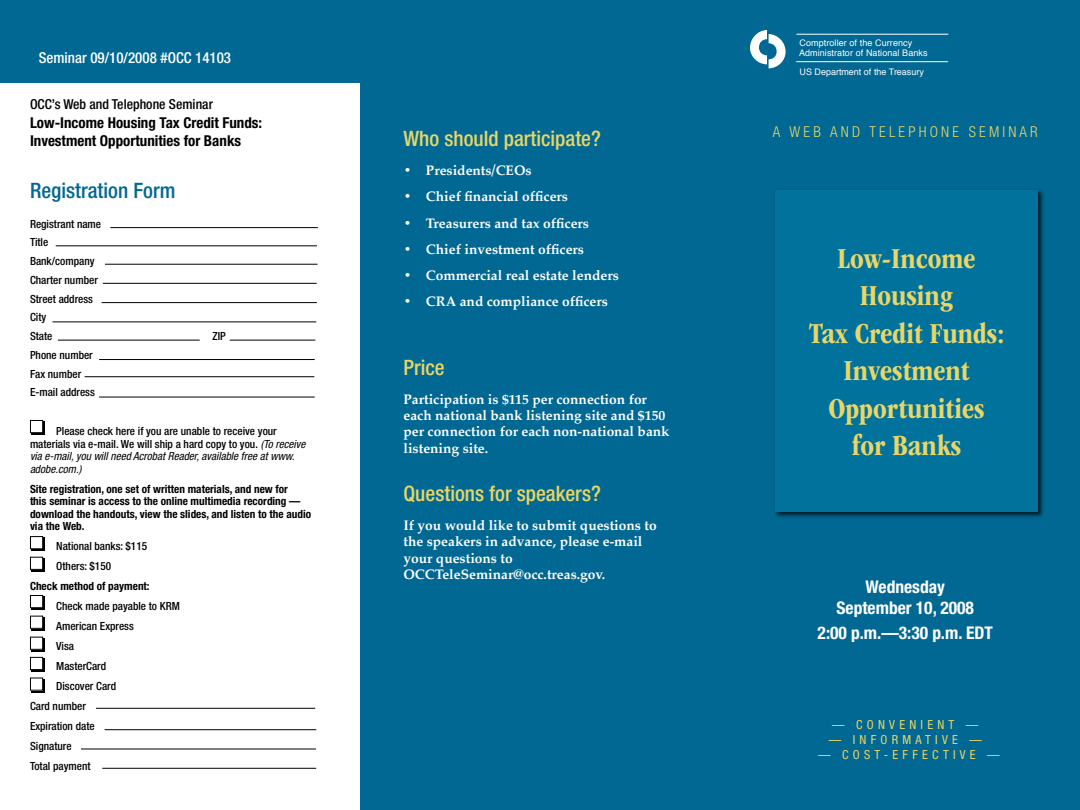
<style>
.page{position:relative;width:1080px;height:810px;background:#006892}
.page>*{position:absolute;margin:0;border:0;box-sizing:border-box;transform-origin:0 0}
.t1{font:700 condensed 30px/37.5px "ITC Garamond Std";color:#e9d666;text-align:center}
.t2{font:500 condensed 21.25px "Helvetica Neue LT Std";color:#e9d666}
.t3{font:500 condensed 21.25px "Helvetica Neue LT Std";color:#006892}
.t4{font:700 condensed 17.5px/21px "Helvetica Neue";color:#fff;text-align:center}
.t5{font:700 condensed 15px/18.8px "Helvetica Neue LT Std";color:#000}
.t6{font:500 condensed 15px "Helvetica Neue LT Std";color:#fff}
.t7{font:300 condensed 15px "Helvetica Neue LT Std";letter-spacing:.21em;color:#e9d666}
.t8{font:700 13.75px/16.2px "Palatino";color:#fff}
.t9{font:500 condensed 13.75px "Helvetica Neue LT Std";color:#000}
.t10{font:condensed 12.5px "Helvetica Neue";letter-spacing:.34em;color:#e9d666}
.t11{font:500 condensed 11.25px/18.8px "Helvetica Neue LT Std";color:#000}
.t12{font:700 condensed 11.25px/12.5px "Helvetica Neue LT Std";color:#000}
.t13{font:9px/9.8px "Helvetica";letter-spacing:.01em;color:#fff}
.s1{font-weight:400;font-style:italic}
</style>
<div class="page">
<div style="left:0;top:83px;width:360px;height:727px;background:#fff"></div>
<div style="left:31px;top:422px;width:13px;height:13px;background:#000"></div>
<div style="left:30px;top:420px;width:13px;height:13px;background:#fff"></div>
<div style="left:30px;top:420px;width:13px;height:13px;border:1px solid #000"></div>
<div style="left:31px;top:538px;width:13px;height:13px;background:#000"></div>
<div style="left:30px;top:537px;width:13px;height:12px;background:#fff"></div>
<div style="left:30px;top:536px;width:13px;height:13px;border:1px solid #000"></div>
<div style="left:31px;top:558px;width:13px;height:13px;background:#000"></div>
<div style="left:30px;top:557px;width:13px;height:12px;background:#fff"></div>
<div style="left:30px;top:557px;width:13px;height:13px;border:1px solid #000"></div>
<div style="left:31px;top:597px;width:13px;height:13px;background:#000"></div>
<div style="left:30px;top:596px;width:13px;height:12px;background:#fff"></div>
<div style="left:30px;top:595px;width:13px;height:13px;border:1px solid #000"></div>
<div style="left:31px;top:617px;width:13px;height:13px;background:#000"></div>
<div style="left:30px;top:616px;width:13px;height:12px;background:#fff"></div>
<div style="left:30px;top:616px;width:13px;height:13px;border:1px solid #000"></div>
<div style="left:31px;top:638px;width:13px;height:13px;background:#000"></div>
<div style="left:30px;top:637px;width:13px;height:12px;background:#fff"></div>
<div style="left:30px;top:637px;width:13px;height:13px;border:1px solid #000"></div>
<div style="left:31px;top:658px;width:13px;height:14px;background:#000"></div>
<div style="left:30px;top:657px;width:13px;height:13px;background:#fff"></div>
<div style="left:30px;top:657px;width:13px;height:13px;border:1px solid #000"></div>
<div style="left:31px;top:679px;width:13px;height:13px;background:#000"></div>
<div style="left:30px;top:678px;width:13px;height:12px;background:#fff"></div>
<div style="left:30px;top:678px;width:13px;height:13px;border:1px solid #000"></div>
<div style="left:774px;top:189px;width:275px;height:334px;background:#000;opacity:.75"></div>
<div style="left:775px;top:190px;width:263px;height:322px;background:#00729c"></div>
<hr style="left:110px;top:227px;width:208px;height:1px;background:#000">
<hr style="left:56px;top:245px;width:261px;height:1px;background:#000">
<hr style="left:103px;top:283px;width:214px;height:1px;background:#000">
<hr style="left:102px;top:302px;width:215px;height:1px;background:#000">
<hr style="left:52px;top:321px;width:264px;height:1px;background:#000">
<hr style="left:58px;top:340px;width:142px;height:1px;background:#000">
<hr style="left:230px;top:340px;width:85px;height:1px;background:#000">
<hr style="left:99px;top:359px;width:216px;height:1px;background:#000">
<hr style="left:85px;top:376px;width:229px;height:1px;background:#000">
<hr style="left:99px;top:397px;width:216px;height:1px;background:#000">
<hr style="left:105px;top:264px;width:213px;height:1px;background:#000">
<hr style="left:96px;top:708px;width:219px;height:1px;background:#000">
<hr style="left:105px;top:729px;width:211px;height:1px;background:#000">
<hr style="left:81px;top:749px;width:235px;height:1px;background:#000">
<hr style="left:102px;top:768px;width:214px;height:1px;background:#000">
<hr style="left:796px;top:34px;width:152px;height:1px;background:#fff">
<hr style="left:796px;top:61px;width:152px;height:1px;background:#fff">
<svg style="left:750px;top:30px;width:36px;height:38px"></svg>
<h3 class="t6" style="left:39px;top:48px;width:194px">Seminar 09/10/2008 #OCC 14103</h3>
<p class="t9" style="left:30px;top:96px;width:185px">OCC’s Web and Telephone Seminar</p>
<h3 class="t5" style="left:30px;top:113px;width:234px">Low-Income Housing Tax Credit Funds:<br>Investment Opportunities for Banks</h3>
<h2 class="t3" style="left:30px;top:177px;width:147px">Registration Form</h2>
<p class="t11" style="left:30px;top:214px;width:73px">Registrant name<br>Title<br>Bank/company<br>Charter number<br>Street address<br>City<br>State</p>
<p class="t11" style="left:212px;top:327px;width:15px">ZIP</p>
<p class="t11" style="left:30px;top:345px;width:66px">Phone number<br>Fax number<br>E-mail address</p>
<p class="t11" style="left:30px;top:425px;width:277px;line-height:12.5px;text-indent:26px">Please check here if you are unable to receive your materials via e-mail. We will ship a hard copy to you. <span class="s1">(To receive via e-mail, you will need Acrobat Reader, available free at www. adobe.com.)</span></p>
<p class="t12" style="left:30px;top:482px;width:283px">Site registration, one set of written materials, and new for<br>this seminar is access to the online multimedia recording — download the handouts, view the slides, and listen to the audio via the Web.</p>
<p class="t11" style="left:56px;top:536px;width:92px;line-height:20px">National banks: $115<br>Others: $150</p>
<p class="t12" style="left:30px;top:580px;width:121px">Check method of payment:</p>
<p class="t11" style="left:56px;top:597px;width:125px">Check made payable to KRM</p>
<p class="t11" style="left:56px;top:617px;width:79px">American Express</p>
<p class="t11" style="left:56px;top:637px;width:19px">Visa</p>
<p class="t11" style="left:56px;top:657px;width:51px">MasterCard</p>
<p class="t11" style="left:56px;top:677px;width:61px">Discover Card</p>
<p class="t11" style="left:30px;top:697px;width:57px">Card number</p>
<p class="t11" style="left:30px;top:717px;width:66px">Expiration date</p>
<p class="t11" style="left:30px;top:737px;width:43px">Signature</p>
<p class="t11" style="left:30px;top:757px;width:62px">Total payment</p>
<h2 class="t2" style="left:403px;top:126px;width:199px">Who should participate?</h2>
<p class="t8" style="left:403px;top:162px;width:130px">• Presidents/CEOs</p>
<p class="t8" style="left:403px;top:188px;width:166px">• Chief financial officers</p>
<p class="t8" style="left:403px;top:215px;width:187px">• Treasurers and tax officers</p>
<p class="t8" style="left:403px;top:241px;width:182px">• Chief investment officers</p>
<p class="t8" style="left:403px;top:267px;width:217px">• Commercial real estate lenders</p>
<p class="t8" style="left:403px;top:293px;width:206px">• CRA and compliance officers</p>
<h2 class="t2" style="left:403px;top:355px;width:43px">Price</h2>
<p class="t8" style="left:403px;top:391px;width:268px">Participation is $115 per connection for each national bank listening site and $150 per connection for each non-national bank listening site.</p>
<h2 class="t2" style="left:403px;top:481px;width:199px">Questions for speakers?</h2>
<p class="t8" style="left:403px;top:517px;width:255px">If you would like to submit questions to the speakers in advance, please e-mail your questions to<br>OCCTeleSeminar@occ.treas.gov.</p>
<p class="t13" style="left:799px;top:39px;width:130px">Comptroller of the Currency<br>Administrator of National Banks</p>
<p class="t13" style="left:800px;top:68px;width:126px">US Department of the Treasury</p>
<h3 class="t7" style="left:773px;top:123px;width:266px">A WEB AND TELEPHONE SEMINAR</h3>
<h1 class="t1" style="left:809px;top:240px;width:197px">Low-Income<br>Housing<br>Tax Credit Funds:<br>Investment<br>Opportunities for Banks</h1>
<h3 class="t4" style="left:837px;top:576px;width:139px">Wednesday<br>September 10, 2008</h3>
<h3 class="t4" style="left:818px;top:622px;width:177px">2:00 p.m.—3:30 p.m. EDT</h3>
<p class="t10" style="left:832px;top:717px;width:148px">— CONVENIENT —</p>
<p class="t10" style="left:829px;top:732px;width:155px">— INFORMATIVE —</p>
<p class="t10" style="left:818px;top:747px;width:183px">— COST-EFFECTIVE —</p>
</div>
